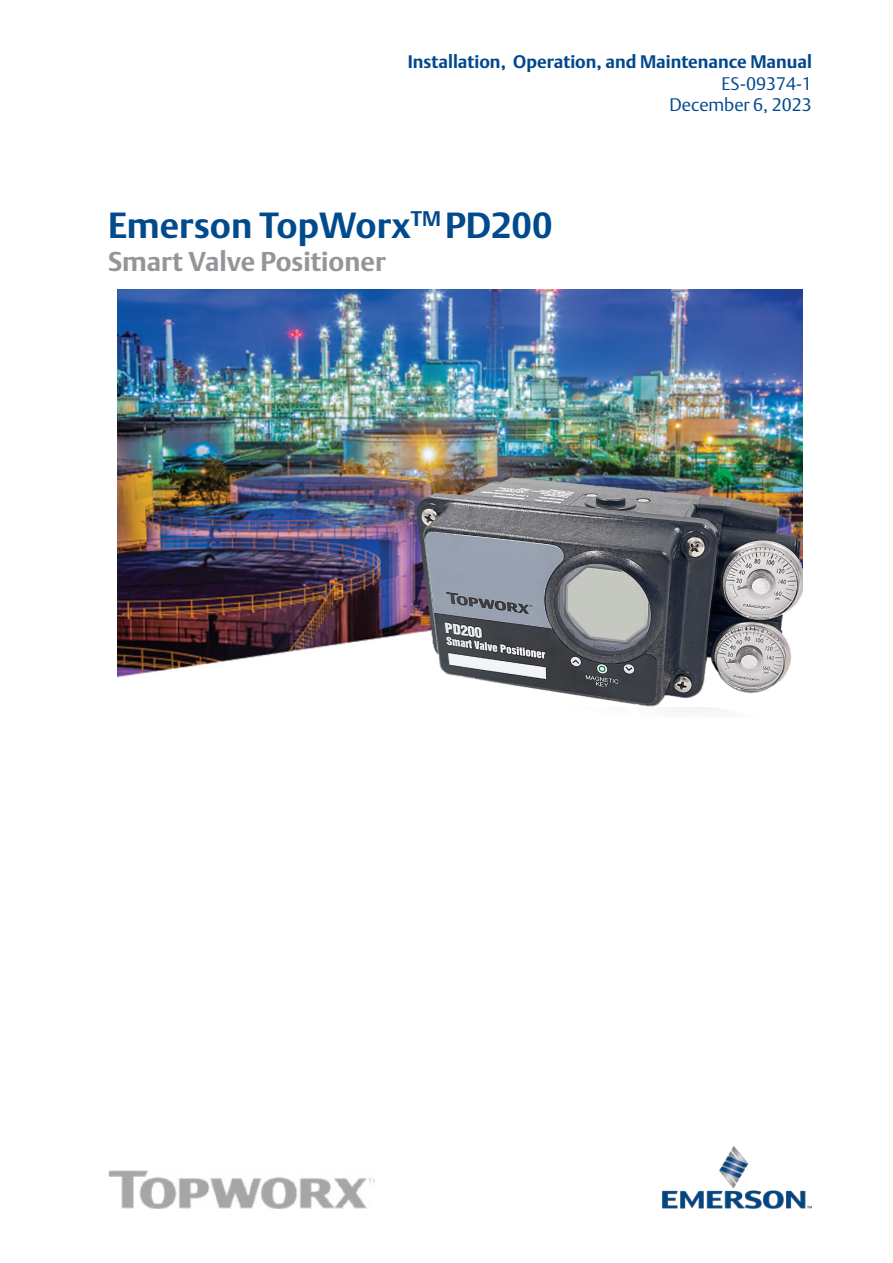
<style>
.page{position:relative;width:893px;height:1263px;background:#fff}
.page>*{position:absolute;margin:0;border:0;box-sizing:border-box;transform-origin:0 0}
.t1{font:700 36px "DTL Argo T";color:#004a8d}
.t2{font:700 27px "DTL Argo T";color:#939598}
.t3{font:700 18px "DTL Argo T";color:#01478d}
.t4{font:300 18px/21.6px "DTL Argo T";color:#01478d;text-align:right}
</style>
<div class="page">
<img style="left:108px;top:1170px;width:267px;height:39px">
<img style="left:662px;top:1146px;width:150px;height:63px">
<img style="left:118px;top:289px;width:685px;height:422px">
<img style="left:411px;top:476px;width:392px;height:231px">
<p class="t3" style="left:408px;top:51px;width:406px">Installation, Operation, and Maintenance Manual</p>
<p class="t4" style="left:669px;top:72px;width:144px">ES-09374-1<br>December 6, 2023</p>
<h1 class="t1" style="left:108px;top:204px;width:446px">Emerson TopWorx<sup>TM</sup> PD200</h1>
<h2 class="t2" style="left:108px;top:245px;width:279px">Smart Valve Positioner</h2>
</div>
